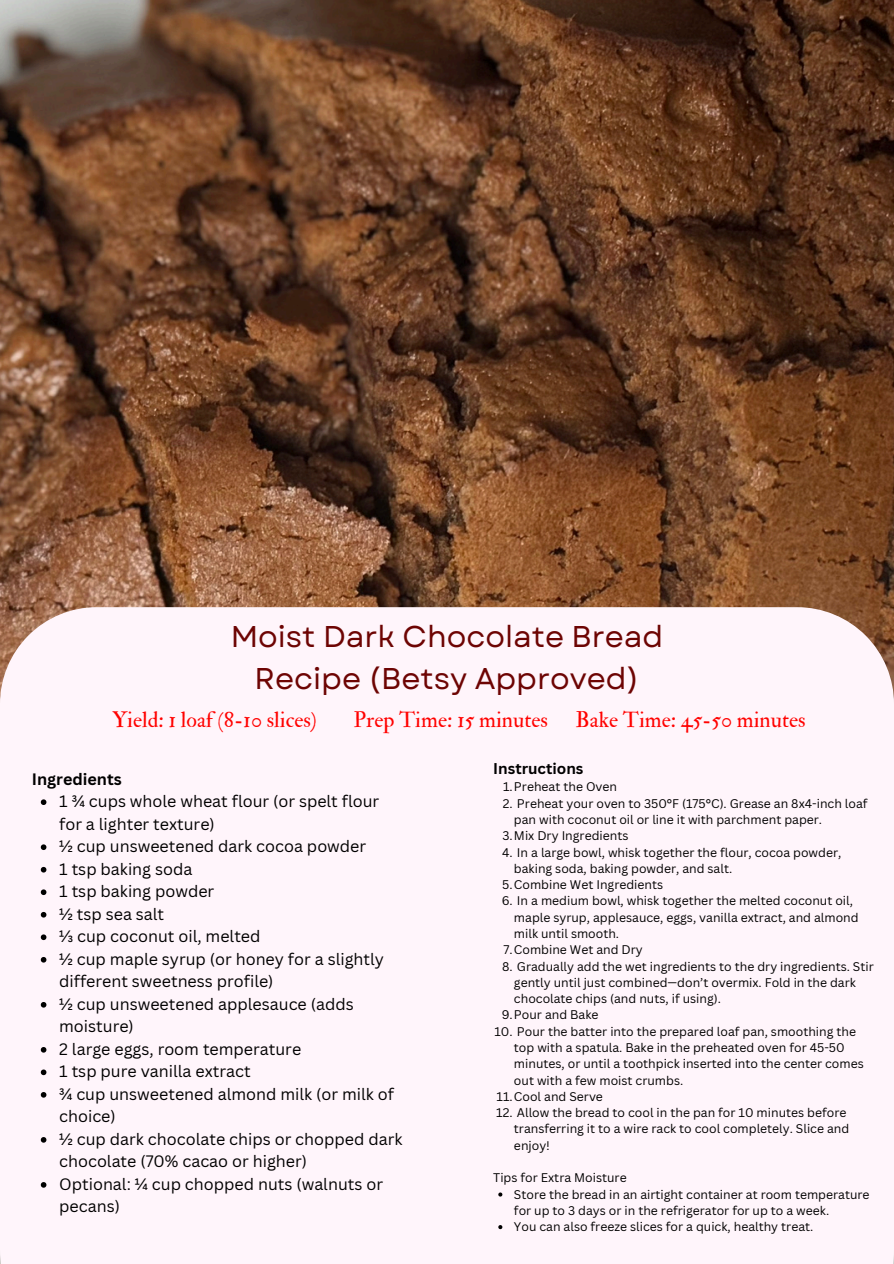
<style>
.page{position:relative;width:894px;height:1264px;background:#fff}
.page>*{position:absolute;margin:0;border:0;box-sizing:border-box;transform-origin:0 0}
.t1{font:30px/41.7px "Garet";color:#6d0403;text-align:center}
.t2{font:21.75px "IM FELL Double Pica Roman";color:#ff0100}
.t3{font:16.05px/22.5px "Canva Sans";color:#000}
.t4{font:700 16.05px "Canva Sans";color:#000}
.t5{font:700 15.15px "Canva Sans";color:#000}
.t6{font:12.15px/16.4px "Canva Sans";color:#000}
</style>
<div class="page">
<img style="left:0;top:0;width:893px;height:690px">
<div style="left:0;top:607px;width:892px;height:656px;background:#fff5fb"></div>
<svg style="left:41px;top:799px;width:5px;height:6px"></svg>
<svg style="left:41px;top:844px;width:5px;height:6px"></svg>
<svg style="left:41px;top:866px;width:5px;height:6px"></svg>
<svg style="left:41px;top:889px;width:5px;height:6px"></svg>
<svg style="left:41px;top:911px;width:5px;height:6px"></svg>
<svg style="left:41px;top:934px;width:5px;height:6px"></svg>
<svg style="left:41px;top:956px;width:5px;height:6px"></svg>
<svg style="left:41px;top:1001px;width:5px;height:6px"></svg>
<svg style="left:41px;top:1046px;width:5px;height:6px"></svg>
<svg style="left:41px;top:1069px;width:5px;height:6px"></svg>
<svg style="left:41px;top:1091px;width:5px;height:6px"></svg>
<svg style="left:41px;top:1136px;width:5px;height:6px"></svg>
<svg style="left:41px;top:1181px;width:5px;height:6px"></svg>
<svg style="left:498px;top:1192px;width:4px;height:4px"></svg>
<svg style="left:498px;top:1224px;width:4px;height:5px"></svg>
<h1 class="t1" style="left:230px;top:615px;width:434px">Moist Dark Chocolate Bread<br>Recipe (Betsy Approved)</h1>
<h2 class="t2" style="left:112px;top:706px;width:206px">Yield: 1 loaf (8-10 slices)</h2>
<h2 class="t2" style="left:353px;top:706px;width:196px">Prep Time: 15 minutes</h2>
<h2 class="t2" style="left:575px;top:706px;width:232px">Bake Time: 45-50 minutes</h2>
<h3 class="t4" style="left:32px;top:767px;width:91px">Ingredients</h3>
<p class="t3" style="left:59px;top:789px;width:321px">1 ¾ cups whole wheat flour (or spelt flour for a lighter texture)</p>
<p class="t3" style="left:59px;top:834px;width:308px">½ cup unsweetened dark cocoa powder</p>
<p class="t3" style="left:59px;top:857px;width:135px">1 tsp baking soda</p>
<p class="t3" style="left:59px;top:879px;width:157px">1 tsp baking powder</p>
<p class="t3" style="left:59px;top:902px;width:106px">½ tsp sea salt</p>
<p class="t3" style="left:59px;top:924px;width:203px">⅓ cup coconut oil, melted</p>
<p class="t3" style="left:59px;top:947px;width:326px">½ cup maple syrup (or honey for a slightly different sweetness profile)</p>
<p class="t3" style="left:59px;top:992px;width:296px">½ cup unsweetened applesauce (adds moisture)</p>
<p class="t3" style="left:59px;top:1037px;width:243px">2 large eggs, room temperature</p>
<p class="t3" style="left:59px;top:1059px;width:193px">1 tsp pure vanilla extract</p>
<p class="t3" style="left:59px;top:1082px;width:336px">¾ cup unsweetened almond milk (or milk of choice)</p>
<p class="t3" style="left:59px;top:1127px;width:344px">½ cup dark chocolate chips or chopped dark chocolate (70% cacao or higher)</p>
<p class="t3" style="left:59px;top:1172px;width:325px">Optional: ¼ cup chopped nuts (walnuts or pecans)</p>
<h3 class="t5" style="left:493px;top:758px;width:92px">Instructions</h3>
<p class="t6" style="left:503px;top:778px;width:116px">1.Preheat the Oven</p>
<p class="t6" style="left:514px;top:794px;width:355px;text-indent:-11px">2. Preheat your oven to 350°F (175°C). Grease an 8x4-inch loaf pan with coconut oil or line it with parchment paper.</p>
<p class="t6" style="left:502px;top:827px;width:127px">3.Mix Dry Ingredients</p>
<p class="t6" style="left:514px;top:843px;width:329px;text-indent:-12px">4. In a large bowl, whisk together the flour, cocoa powder, baking soda, baking powder, and salt.</p>
<p class="t6" style="left:502px;top:876px;width:162px">5.Combine Wet Ingredients</p>
<p class="t6" style="left:514px;top:892px;width:346px;text-indent:-12px">6. In a medium bowl, whisk together the melted coconut oil, maple syrup, applesauce, eggs, vanilla extract, and almond milk until smooth.</p>
<p class="t6" style="left:503px;top:941px;width:141px">7.Combine Wet and Dry</p>
<p class="t6" style="left:514px;top:957px;width:361px;text-indent:-12px">8. Gradually add the wet ingredients to the dry ingredients. Stir gently until just combined—don’t overmix. Fold in the dark chocolate chips (and nuts, if using).</p>
<p class="t6" style="left:501px;top:1006px;width:98px">9.Pour and Bake</p>
<p class="t6" style="left:514px;top:1022px;width:351px;text-indent:-20px">10. Pour the batter into the prepared loaf pan, smoothing the top with a spatula. Bake in the preheated oven for 45-50 minutes, or until a toothpick inserted into the center comes out with a few moist crumbs.</p>
<p class="t6" style="left:496px;top:1087px;width:108px">11.Cool and Serve</p>
<p class="t6" style="left:514px;top:1104px;width:337px;text-indent:-18px">12. Allow the bread to cool in the pan for 10 minutes before transferring it to a wire rack to cool completely. Slice and enjoy!</p>
<p class="t6" style="left:493px;top:1169px;width:135px">Tips for Extra Moisture</p>
<p class="t6" style="left:514px;top:1185px;width:357px">Store the bread in an airtight container at room temperature for up to 3 days or in the refrigerator for up to a week.</p>
<p class="t6" style="left:514px;top:1218px;width:301px">You can also freeze slices for a quick, healthy treat.</p>
</div>
